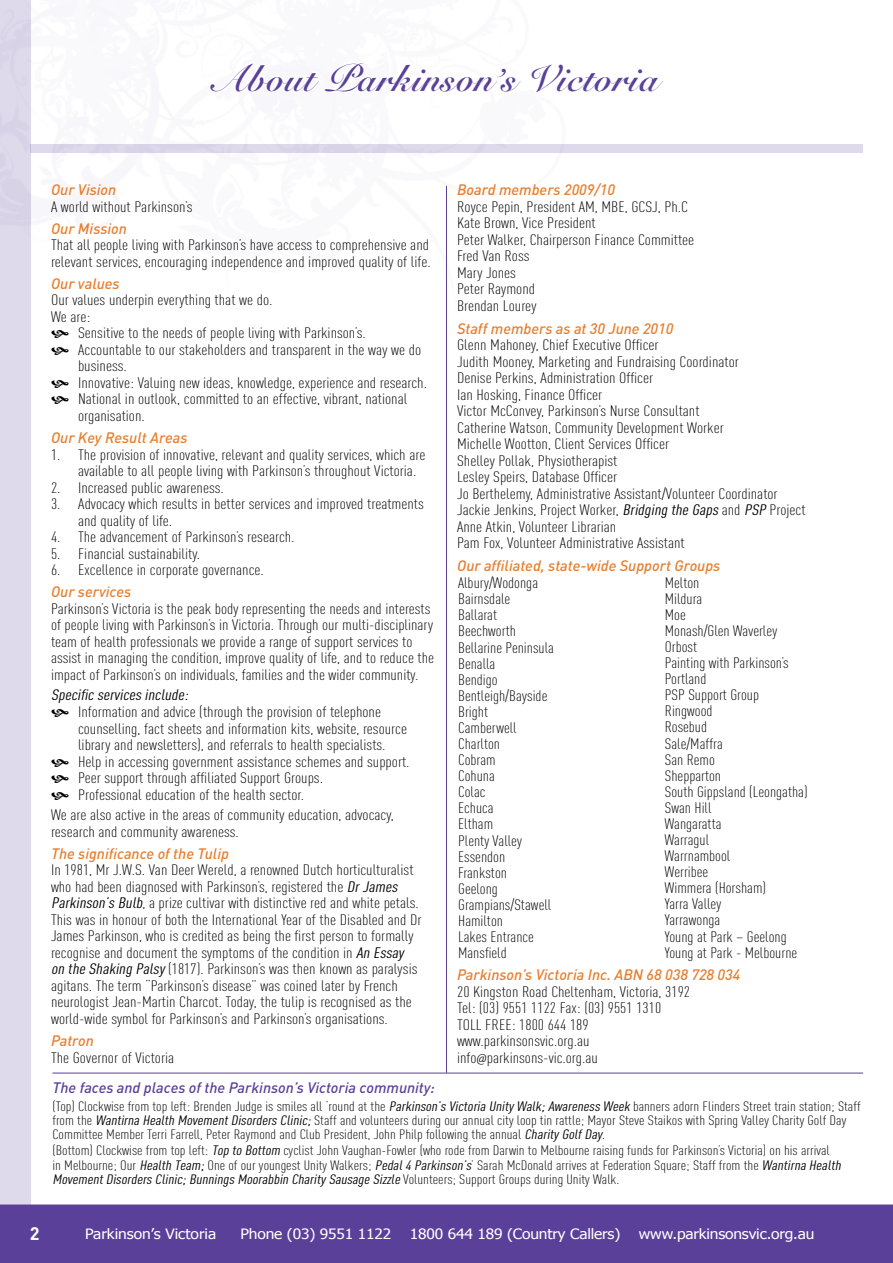
<style>
.page{position:relative;width:893px;height:1263px;background:#fff}
.page>*{position:absolute;margin:0;border:0;box-sizing:border-box;transform-origin:0 0}
.t1{font:700 39px "Snell BT";color:#5a4099}
.t2{font:700 19.5px "DIN";color:#fff}
.t3{font:300 15px/16.5px "DIN Cond";color:#000;scale:1.2 1}
.t4{font:300 15px/16px "DIN Cond";color:#000;scale:1.15 1}
.t5{font:300 15px/16.5px "DIN Cond";color:#000;scale:1.19 1}
.t6{font:italic 500 15px "DIN";color:#e77e2d}
.t7{font:italic 500 15px "DIN";color:#5a4099}
.t8{font:italic 15px "DIN Cond";color:#000;scale:1.2 1}
.t9{font:14.25px "Tahoma";letter-spacing:-.01em;color:#fff;scale:1.09 1}
.t10{font:300 13.5px/14.2px "DIN Cond";color:#000;scale:1.2 1}
.s1{font-weight:400;font-style:italic}
.s2{font-family:"Myriad Pro";font-stretch:condensed}
</style>
<div class="page">
<div style="left:0;top:1204px;width:893px;height:59px;background:#5a4099"></div>
<div style="left:30px;top:144px;width:832px;height:8px;background:#ded9eb"></div>
<div style="left:0;top:0;width:30px;height:1205px;background:#ded9eb"></div>
<hr style="left:446px;top:186px;width:1px;height:887px;background:#5a4099">
<hr style="left:52px;top:1073px;width:811px;height:1px;background:#5a4099">
<h1 class="t1" style="left:223px;top:54px;width:447px">About Parkinson’s Victoria</h1>
<p class="t6" style="left:51px;top:180px;width:67px">Our Vision</p>
<p class="t3" style="left:51px;top:198px;width:120px">A world without Parkinson’s</p>
<p class="t6" style="left:51px;top:219px;width:77px">Our Mission</p>
<p class="t3" style="left:51px;top:237px;width:318px">That all people living with Parkinson’s have access to comprehensive and relevant services, encouraging independence and improved quality of life.</p>
<p class="t6" style="left:51px;top:274px;width:70px">Our values</p>
<p class="t3" style="left:51px;top:292px;width:186px">Our values underpin everything that we do.<br>We are:</p>
<p class="t3" style="left:78px;top:325px;width:292px">Sensitive to the needs of people living with Parkinson’s.<br>Accountable to our stakeholders and transparent in the way we do business.<br>Innovative: Valuing new ideas, knowledge, experience and research.<br>National in outlook, committed to an effective, vibrant, national organisation.</p>
<p class="t6" style="left:51px;top:428px;width:138px">Our Key Result Areas</p>
<p class="t3" style="left:78px;top:446px;width:291px;text-indent:-27px">1. The provision of innovative, relevant and quality services, which are available to all people living with Parkinson’s throughout Victoria.</p>
<p class="t3" style="left:51px;top:479px;width:146px">2. Increased public awareness.</p>
<p class="t3" style="left:78px;top:495px;width:290px;text-indent:-27px">3. Advocacy which results in better services and improved treatments and quality of life.</p>
<p class="t3" style="left:51px;top:528px;width:204px">4. The advancement of Parkinson’s research.</p>
<p class="t3" style="left:51px;top:545px;width:126px">5. Financial sustainability.</p>
<p class="t3" style="left:51px;top:561px;width:179px">6. Excellence in corporate governance.</p>
<p class="t6" style="left:51px;top:582px;width:82px">Our services</p>
<p class="t5" style="left:51px;top:600px;width:323px">Parkinson’s Victoria is the peak body representing the needs and interests of people living with Parkinson’s in Victoria. Through our multi-disciplinary team of health professionals we provide a range of support services to assist in managing the condition, improve quality of life, and to reduce the impact of Parkinson’s on individuals, families and the wider community.</p>
<p class="t8" style="left:51px;top:686px;width:118px">Specific services include:</p>
<p class="t3" style="left:78px;top:703px;width:278px">Information and advice (through the provision of telephone counselling, fact sheets and information kits, website, resource library and newsletters), and referrals to health specialists.<br>Help in accessing government assistance schemes and support.<br>Peer support through affiliated Support Groups.<br>Professional education of the health sector.</p>
<p class="t3" style="left:51px;top:807px;width:287px">We are also active in the areas of community education, advocacy, research and community awareness.</p>
<p class="t6" style="left:51px;top:844px;width:180px">The significance of the Tulip</p>
<p class="t3" style="left:51px;top:862px;width:310px">In 1981, Mr J.W.S. Van Deer Wereld, a renowned Dutch horticulturalist who had been diagnosed with Parkinson’s, registered the <span class="s1">DrJames Parkinson’s Bulb</span>, a prize cultivar with distinctive red and white petals.<br>This was in honour of both the International Year of the Disabled and Dr James Parkinson, who is credited as being the first person to formally recognise and document the symptoms of the condition in <span class="s1">An Essay on the Shaking Palsy</span> (1817). Parkinson’s was then known as paralysis agitans. The term “Parkinson’s disease” was coined later by French neurologist Jean-Martin Charcot. Today, the tulip is recognised as the world-wide symbol for Parkinson’s and Parkinson’s organisations.</p>
<p class="t6" style="left:51px;top:1031px;width:44px">Patron</p>
<p class="t3" style="left:51px;top:1049px;width:104px">The Governor of Victoria</p>
<p class="t6" style="left:457px;top:180px;width:159px">Board members 2009/10</p>
<p class="t3" style="left:457px;top:198px;width:199px">Royce Pepin, President AM, MBE, GCSJ, Ph.C<br>Kate Brown, Vice President<br>Peter Walker, Chairperson Finance Committee<br>Fred Van Ross<br>Mary Jones<br>Peter Raymond<br>Brendan Lourey</p>
<p class="t6" style="left:457px;top:319px;width:218px">Staff members as at 30 June 2010</p>
<p class="t3" style="left:457px;top:337px;width:292px">Glenn Mahoney, Chief Executive Officer<br>Judith Mooney, Marketing and Fundraising Coordinator<br>Denise Perkins, Administration Officer<br>Ian Hosking, Finance Officer<br>Victor McConvey, Parkinson’s Nurse Consultant<br>Catherine Watson, Community Development Worker<br>Michelle Wootton, Client Services Officer<br>Shelley Pollak, Physiotherapist<br>Lesley Speirs, Database Officer<br>Jo Berthelemy, Administrative Assistant/Volunteer Coordinator Jackie Jenkins, Project Worker, <span class="s1">Bridging the Gaps</span> and <span class="s1">PSP</span> Project Anne Atkin, Volunteer Librarian<br>Pam Fox, Volunteer Administrative Assistant</p>
<p class="t6" style="left:457px;top:556px;width:265px">Our affiliated, state-wide Support Groups</p>
<p class="t4" style="left:458px;top:575px;width:85px">Albury/Wodonga<br>Bairnsdale<br>Ballarat<br>Beechworth<br>Bellarine Peninsula<br>Benalla<br>Bendigo<br>Bentleigh/Bayside<br>Bright<br>Camberwell<br>Charlton<br>Cobram<br>Cohuna<br>Colac<br>Echuca<br>Eltham<br>Plenty Valley<br>Essendon<br>Frankston<br>Geelong<br>Grampians/Stawell<br>Hamilton<br>Lakes Entrance<br>Mansfield</p>
<p class="t4" style="left:665px;top:574px;width:126px">Melton<br>Mildura<br>Moe<br>Monash/Glen Waverley<br>Orbost<br>Painting with Parkinson’s<br>Portland<br>PSP Support Group<br>Ringwood<br>Rosebud<br>Sale/Maffra<br>San Remo<br>Shepparton<br>South Gippsland (Leongatha)<br>Swan Hill<br>Wangaratta<br>Warragul<br>Warrnambool<br>Werribee<br>Wimmera (Horsham)<br>Yarra Valley<br>Yarrawonga<br>Young at Park – Geelong<br>Young at Park - Melbourne</p>
<p class="t6" style="left:457px;top:965px;width:285px">Parkinson’s Victoria Inc. ABN 68 038 728 034</p>
<p class="t3" style="left:457px;top:983px;width:196px">20 Kingston Road Cheltenham, Victoria, 3192<br>Tel: (03) 9551 1122 Fax: (03) 9551 1310<br>TOLL FREE: 1800 644 189 www.parkinsonsvic.org.au info<span class="s2">@</span>parkinsons-vic.org.au</p>
<p class="t7" style="left:52px;top:1077px;width:384px">The faces and places of the Parkinson’s Victoria community:</p>
<p class="t10" style="left:52px;top:1098px;width:675px">(Top) Clockwise from top left: Brenden Judge is smiles all ‘round at the <span class="s1">Parkinson’s Victoria Unity Walk;Awareness Week</span> banners adorn Flinders Street train station; Staff from the <span class="s1">Wantirna Health MovementDisorders Clinic;</span>Staff and volunteers during our annual city loop tin rattle; Mayor Steve Staikos with Spring Valley Charity Golf Day<br>Committee Member Terri Farrell, Peter Raymond and Club President, John Philp following the annual <span class="s1">Charity GolfDay</span>.</p>
<p class="t10" style="left:52px;top:1143px;width:661px">(Bottom) Clockwise from top left: <span class="s1">Top to Bottom</span> cyclist John Vaughan‑Fowler (who rode from Darwin to Melbourne raising funds for Parkinson’s Victoria) on his arrival<br>in Melbourne; Our <span class="s1">HealthTeam;</span>One of our youngest Unity Walkers; <span class="s1">Pedal4 Parkinson’s</span>’ Sarah McDonald arrives at Federation Square; Staff from the <span class="s1">Wantirna Health<br>MovementDisorders Clinic;Bunnings Moorabbin Charity Sausage Sizzle</span> Vo l u n t e e rs ; S u p p o rt G ro u p s d u r i n g U n i ty Wa l k .</p>
<h2 class="t2" style="left:30px;top:1220px;width:12px">2</h2>
<p class="t9" style="left:85px;top:1224px;width:122px">Parkinson’s Victoria</p>
<p class="t9" style="left:241px;top:1224px;width:140px">Phone (03) 9551 1122</p>
<p class="t9" style="left:410px;top:1224px;width:195px">1800 644 189 (Country Callers)</p>
<p class="t9" style="left:639px;top:1224px;width:163px">www.parkinsonsvic.org.au</p>
</div>
